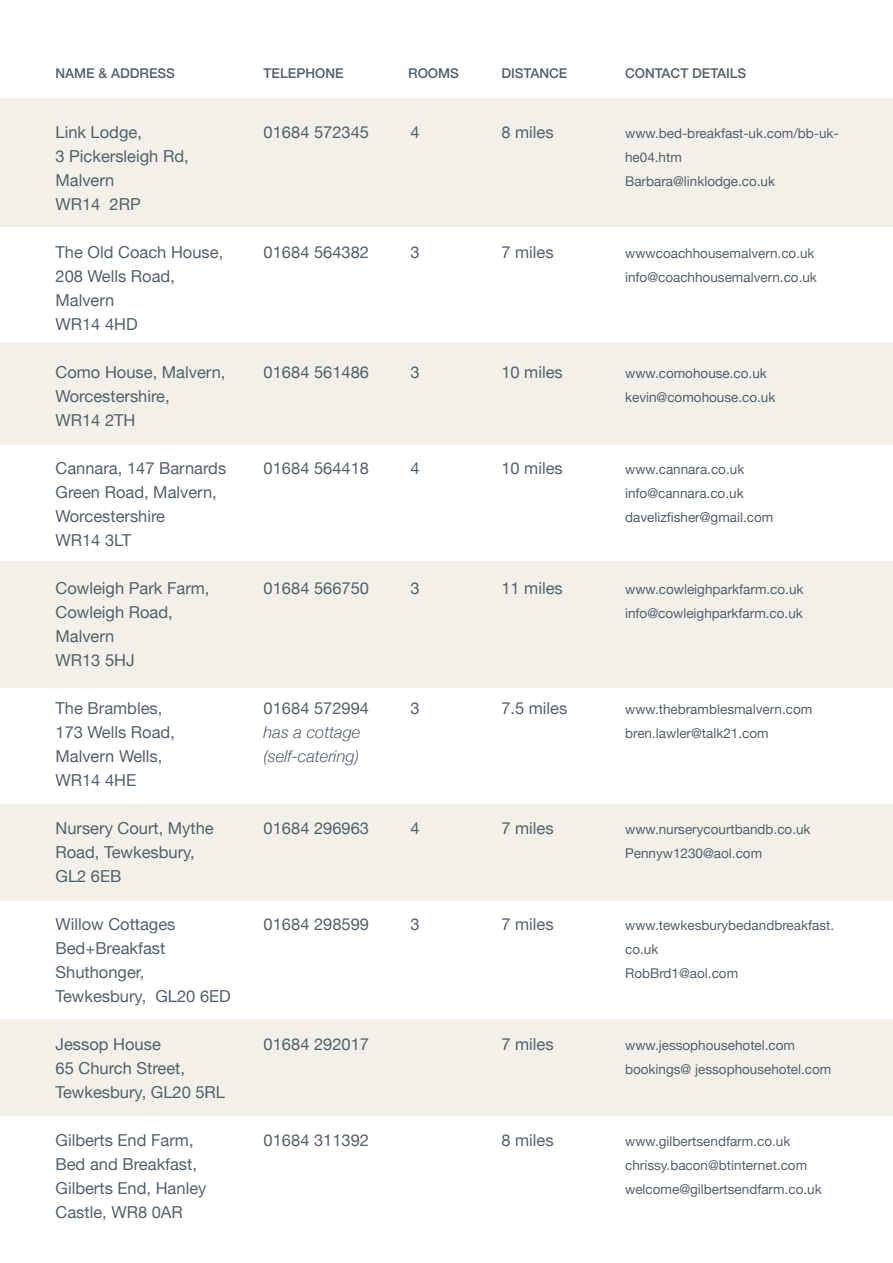
<style>
.page{position:relative;width:893px;height:1263px;background:#fff}
.page>*{position:absolute;margin:0;border:0;box-sizing:border-box;transform-origin:0 0}
.t1{font:16.5px/24px "Helvetica Neue";color:#53616d}
.t2{font:italic 300 16.5px/24px "Helvetica Neue";color:#53616d}
.t3{font:13.5px/24px "Helvetica Neue";color:#53616d}
.t4{font:500 13.5px "Helvetica Neue";color:#53616d}
</style>
<div class="page">
<div style="left:0;top:99px;width:893px;height:128px;background:#f2f0e8"></div>
<div style="left:0;top:342px;width:893px;height:103px;background:#f2f0e8"></div>
<div style="left:0;top:561px;width:893px;height:127px;background:#f2f0e8"></div>
<div style="left:0;top:804px;width:893px;height:96px;background:#f2f0e8"></div>
<div style="left:0;top:1019px;width:893px;height:96px;background:#f2f0e8"></div>
<p class="t4" style="left:55px;top:65px;width:121px">NAME &amp; ADDRESS</p>
<p class="t4" style="left:264px;top:65px;width:82px">TELEPHONE</p>
<p class="t4" style="left:408px;top:65px;width:52px">ROOMS</p>
<p class="t4" style="left:501px;top:65px;width:68px">DISTANCE</p>
<p class="t4" style="left:625px;top:65px;width:123px">CONTACT DETAILS</p>
<p class="t1" style="left:55px;top:120px;width:135px">Link Lodge,<br>3 Pickersleigh Rd,<br>Malvern<br>WR14 2RP</p>
<p class="t1" style="left:55px;top:240px;width:169px">The Old Coach House,<br>208 Wells Road,<br>Malvern<br>WR14 4HD</p>
<p class="t1" style="left:55px;top:360px;width:171px">Como House, Malvern,<br>Worcestershire,<br>WR14 2TH</p>
<p class="t1" style="left:55px;top:456px;width:172px">Cannara, 147 Barnards<br>Green Road, Malvern,<br>Worcestershire<br>WR14 3LT</p>
<p class="t1" style="left:55px;top:576px;width:155px">Cowleigh Park Farm,<br>Cowleigh Road,<br>Malvern<br>WR13 5HJ</p>
<p class="t1" style="left:55px;top:696px;width:121px">The Brambles,<br>173 Wells Road,<br>Malvern Wells,<br>WR14 4HE</p>
<p class="t1" style="left:55px;top:816px;width:160px">Nursery Court, Mythe<br>Road, Tewkesbury,<br>GL2 6EB</p>
<p class="t1" style="left:55px;top:912px;width:177px">Willow Cottages<br>Bed+Breakfast<br>Shuthonger,<br>Tewkesbury, GL20 6ED</p>
<p class="t1" style="left:55px;top:1032px;width:171px">Jessop House<br>65 Church Street,<br>Tewkesbury, GL20 5RL</p>
<p class="t1" style="left:55px;top:1128px;width:152px">Gilberts End Farm,<br>Bed and Breakfast,<br>Gilberts End, Hanley<br>Castle, WR8 0AR</p>
<p class="t1" style="left:264px;top:120px;width:107px">01684 572345</p>
<p class="t1" style="left:264px;top:240px;width:107px">01684 564382</p>
<p class="t1" style="left:264px;top:360px;width:107px">01684 561486</p>
<p class="t1" style="left:264px;top:456px;width:107px">01684 564418</p>
<p class="t1" style="left:264px;top:576px;width:107px">01684 566750</p>
<p class="t1" style="left:264px;top:696px;width:107px">01684 572994</p>
<p class="t2" style="left:264px;top:720px;width:98px">has a cottage (self-catering)</p>
<p class="t1" style="left:264px;top:816px;width:107px">01684 296963</p>
<p class="t1" style="left:264px;top:912px;width:107px">01684 298599</p>
<p class="t1" style="left:264px;top:1032px;width:107px">01684 292017</p>
<p class="t1" style="left:264px;top:1128px;width:107px">01684 311392</p>
<p class="t1" style="left:410px;top:120px;width:11px">4</p>
<p class="t1" style="left:410px;top:240px;width:11px">3</p>
<p class="t1" style="left:410px;top:360px;width:11px">3</p>
<p class="t1" style="left:410px;top:456px;width:11px">4</p>
<p class="t1" style="left:410px;top:576px;width:11px">3</p>
<p class="t1" style="left:410px;top:696px;width:11px">3</p>
<p class="t1" style="left:410px;top:816px;width:11px">4</p>
<p class="t1" style="left:410px;top:912px;width:11px">3</p>
<p class="t1" style="left:501px;top:120px;width:54px">8 miles</p>
<p class="t3" style="left:625px;top:121px;width:215px">www.bed-breakfast-uk.com/bb-uk&shy;he04.htm<br>Barbara@linklodge.co.uk</p>
<p class="t1" style="left:501px;top:240px;width:54px">7 miles</p>
<p class="t3" style="left:625px;top:241px;width:193px">wwwcoachhousemalvern.co.uk info@coachhousemalvern.co.uk</p>
<p class="t1" style="left:501px;top:360px;width:63px">10 miles</p>
<p class="t3" style="left:625px;top:361px;width:152px">www.comohouse.co.uk kevin@comohouse.co.uk</p>
<p class="t1" style="left:501px;top:456px;width:63px">10 miles</p>
<p class="t3" style="left:625px;top:457px;width:150px">www.cannara.co.uk info@cannara.co.uk davelizfisher@gmail.com</p>
<p class="t1" style="left:501px;top:576px;width:63px">11 miles</p>
<p class="t3" style="left:625px;top:577px;width:180px">www.cowleighparkfarm.co.uk info@cowleighparkfarm.co.uk</p>
<p class="t1" style="left:501px;top:696px;width:68px">7.5 miles</p>
<p class="t3" style="left:625px;top:697px;width:189px">www.thebramblesmalvern.com bren.lawler@talk21.com</p>
<p class="t1" style="left:501px;top:816px;width:54px">7 miles</p>
<p class="t3" style="left:625px;top:817px;width:187px">www.nurserycourtbandb.co.uk<br>Pennyw1230@aol.com</p>
<p class="t1" style="left:501px;top:912px;width:54px">7 miles</p>
<p class="t3" style="left:625px;top:913px;width:210px">www.tewkesburybedandbreakfast. co.uk<br>RobBrd1@aol.com</p>
<p class="t1" style="left:501px;top:1032px;width:54px">7 miles</p>
<p class="t3" style="left:625px;top:1033px;width:208px">www.jessophousehotel.com bookings@ jessophousehotel.com</p>
<p class="t1" style="left:501px;top:1128px;width:54px">8 miles</p>
<p class="t3" style="left:625px;top:1129px;width:198px">www.gilbertsendfarm.co.uk chrissy.bacon@btinternet.com welcome@gilbertsendfarm.co.uk</p>
</div>
